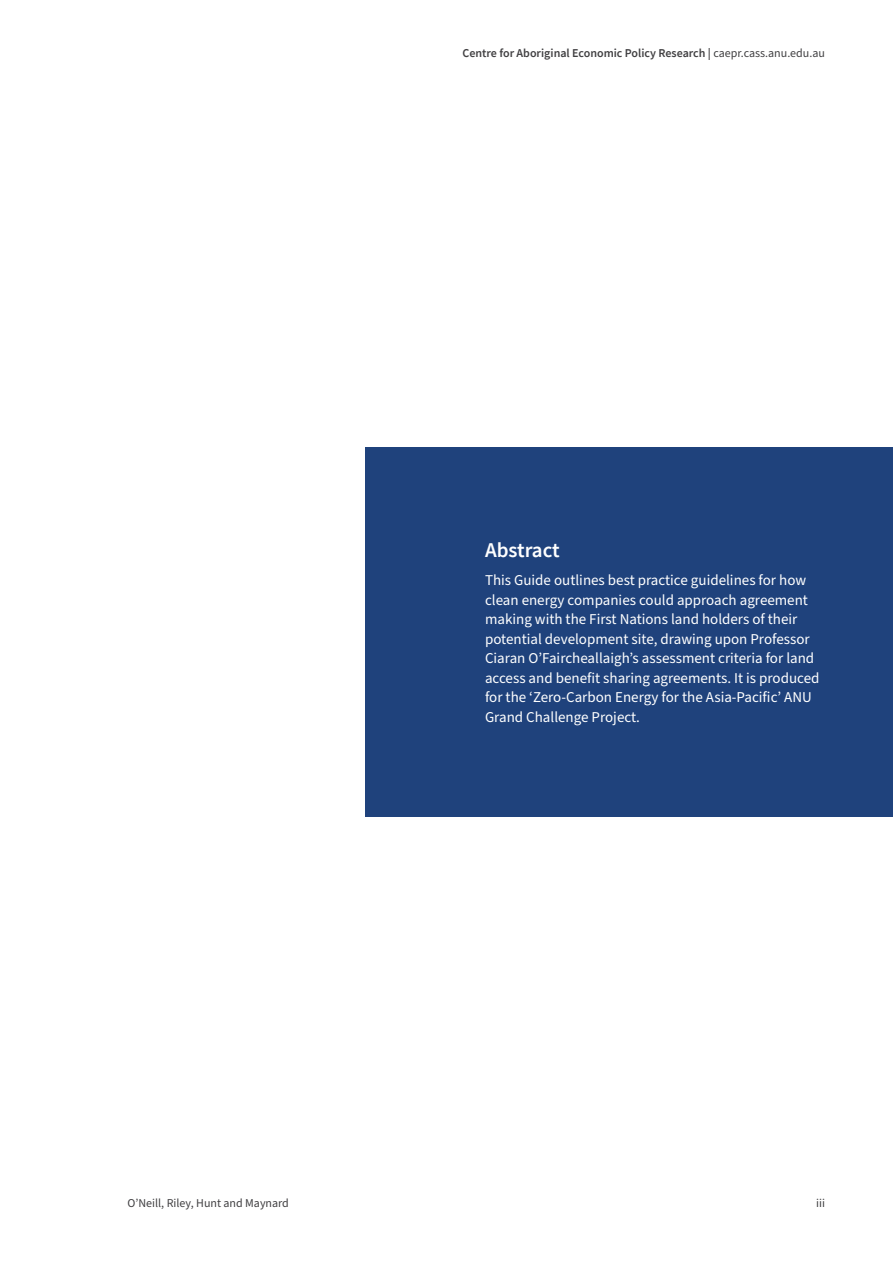
<style>
.page{position:relative;width:893px;height:1263px;background:#fff}
.page>*{position:absolute;margin:0;border:0;box-sizing:border-box;transform-origin:0 0}
.t1{font:600 21px "Source Sans Pro";letter-spacing:-.005em;color:#fff}
.t2{font:15px/19.5px "Source Sans Pro";color:#fff}
.t3{font:600 12px "Source Sans Pro";color:#414042}
.t4{font:12px "Source Sans Pro";color:#414042}
.s1{font-weight:400}
</style>
<div class="page">
<div style="left:366px;top:446px;width:527px;height:370px;background:#1f427c"></div>
<p class="t3" style="left:463px;top:45px;width:364px">Centre for Aboriginal Economic Policy Research | <span class="s1">caepr.cass.anu.edu.au</span></p>
<p class="t4" style="left:128px;top:1195px;width:163px">O’Neill, Riley, Hunt and Maynard</p>
<h1 class="t1" style="left:485px;top:536px;width:76px">Abstract</h1>
<p class="t2" style="left:485px;top:571px;width:336px">This Guide outlines best practice guidelines for how clean energy companies could approach agreement making with the First Nations land holders of their potential development site, drawing upon Professor Ciaran O’Faircheallaigh’s assessment criteria for land access and benefit sharing agreements. It is produced for the ‘Zero-Carbon Energy for the Asia-Pacific’ ANU Grand Challenge Project.</p>
<p class="t4" style="left:816px;top:1195px;width:10px">iii</p>
</div>
